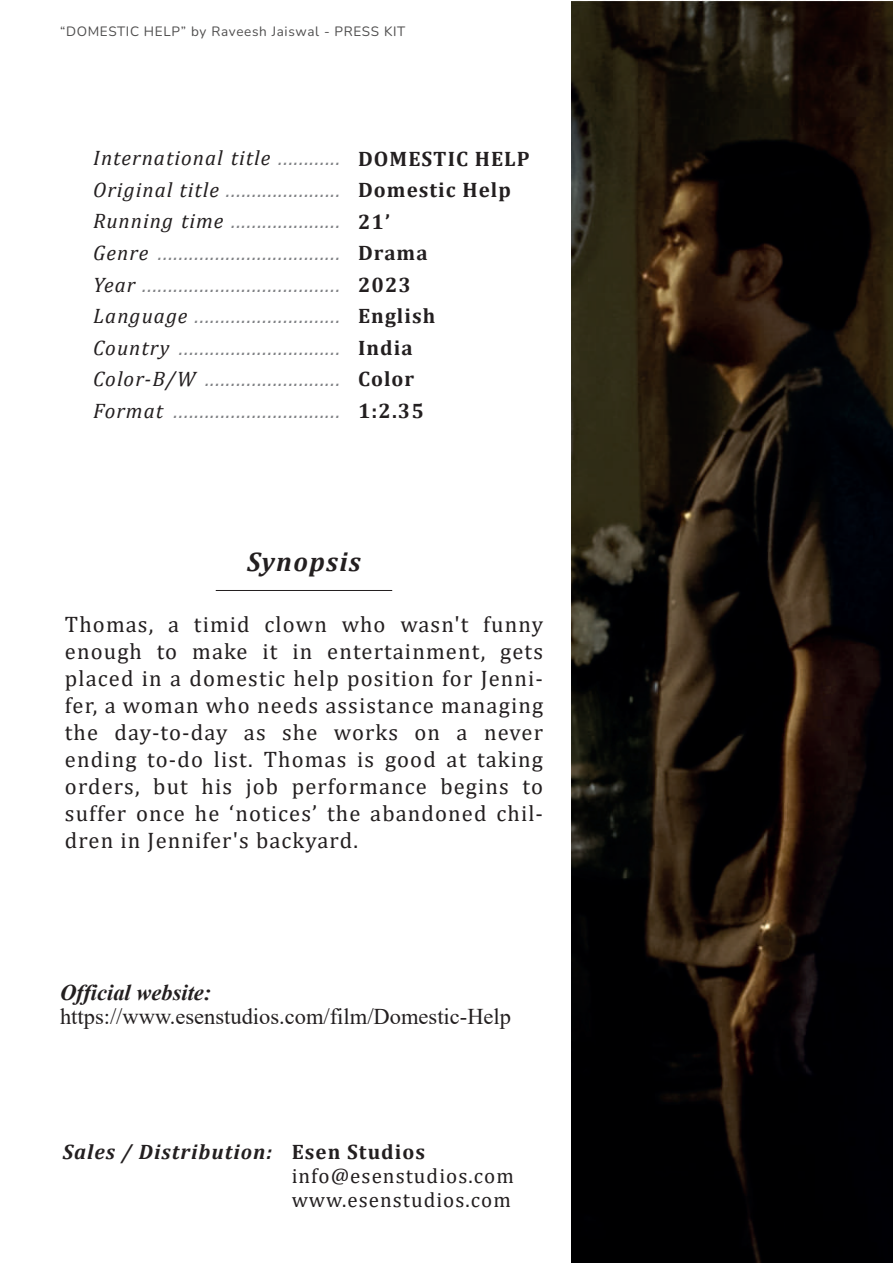
<style>
.page{position:relative;width:893px;height:1263px;background:#fff}
.page>*{position:absolute;margin:0;border:0;box-sizing:border-box;transform-origin:0 0}
.t1{font:italic 700 27px "Cambria";letter-spacing:.05em;color:#231f20}
.t2{font:22.5px/27px "Cambria";letter-spacing:.05em;color:#231f20;text-align:justify}
.t3{font:22.5px "Times New Roman";color:#231f20}
.t4{font:italic 700 22.5px "Times New Roman";color:#231f20}
.t5{font:italic 21px/31.5px "Cambria";letter-spacing:.05em;color:#808285;text-align:justify}
.t6{font:21px/24px "Cambria";letter-spacing:.05em;color:#231f20}
.t7{font:700 21px/31.5px "Cambria";letter-spacing:.05em;color:#231f20}
.t8{font:200 13.5px "Nunito";letter-spacing:.05em;color:#4f4e4e}
.s1{color:#231f20}
.s2{font-weight:700;font-style:italic}
.s3{font-weight:700}
</style>
<div class="page">
<hr style="left:216px;top:590px;width:176px;height:1px;background:#231f20">
<img style="left:572px;top:0;width:321px;height:1263px">
<p class="t8" style="left:60px;top:22px;width:347px">“DOMESTIC HELP” by Raveesh Jaiswal - PRESS KIT</p>
<p class="t5" style="left:93px;top:142px;width:249px"><span class="s1">International title</span> ............<br><span class="s1">Original title</span> ......................<br><span class="s1">Running time</span> .....................<br><span class="s1">Genre</span> ...................................<br><span class="s1">Year</span> ......................................<br><span class="s1">Language</span> ............................<br><span class="s1">Country</span> ...............................<br><span class="s1">Color-B/W</span> ..........................<br><span class="s1">Format</span> ................................</p>
<p class="t7" style="left:358px;top:142px;width:173px">DOMESTIC HELP<br>Domestic Help<br>21’<br>Drama<br>2023<br>English<br>India<br>Color<br>1:2.35</p>
<p class="t1" style="left:247px;top:543px;width:115px">Synopsis</p>
<p class="t2" style="left:65px;top:611px;width:480px">Thomas, a timid clown who wasn't funny enough to make it in entertainment, gets placed in a domestic help position for Jenni&shy;fer, a woman who needs assistance managing the day-to-day as she works on a never ending to-do list. Thomas is good at taking orders, but his job performance begins to suffer once he ‘notices’ the abandoned chil&shy;dren in Jennifer's backyard.</p>
<p class="t4" style="left:60px;top:976px;width:153px">Official website:</p>
<p class="t3" style="left:60px;top:1000px;width:453px">https://www.esenstudios.com/film/Domestic-Help</p>
<p class="t6" style="left:292px;top:1140px;width:224px;text-indent:-229px"><span class="s2">Sales / Distribution:</span> <span class="s3">Esen Studios </span>info@esenstudios.com www.esenstudios.com</p>
</div>
